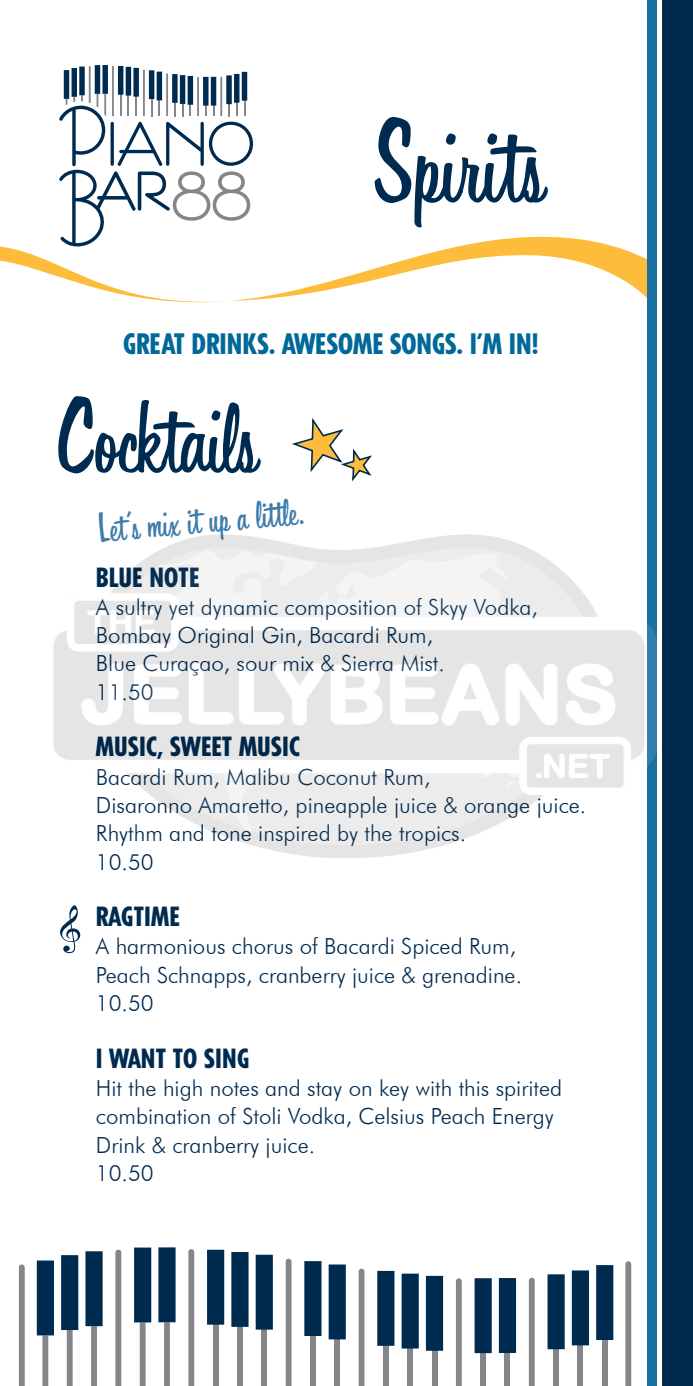
<style>
.page{position:relative;width:693px;height:1386px;background:#fff}
.page>*{position:absolute;margin:0;border:0;box-sizing:border-box;transform-origin:0 0}
.t1{font:112px "Happy Hour JF";color:#002b51}
.t2{font:101.15px "Happy Hour JF";letter-spacing:-.01em;color:#002b51}
.t3{font:38.32px "Happy Hour JF";color:#3e7daa}
.t4{font:800 condensed 28px "Tempo Std";color:#00699a}
.t5{font:800 condensed 26.25px "Tempo Std";letter-spacing:.01em;color:#002b51}
.t6{font:300 22.22px/28.3px "Futura BT";color:#002b51}
</style>
<div class="page">
<svg style="left:0;top:235px;width:648px;height:71px"></svg>
<svg style="left:59px;top:65px;width:194px;height:181px"></svg>
<div style="left:662px;top:0;width:31px;height:1386px;background:#002b51"></div>
<div style="left:648px;top:0;width:9px;height:1386px;background:#1a71a0"></div>
<svg style="left:37px;top:1261px;width:17px;height:125px"></svg>
<svg style="left:115px;top:1250px;width:6px;height:136px"></svg>
<svg style="left:188px;top:1249px;width:6px;height:137px"></svg>
<svg style="left:286px;top:1259px;width:6px;height:127px"></svg>
<svg style="left:359px;top:1269px;width:5px;height:117px"></svg>
<svg style="left:456px;top:1278px;width:6px;height:108px"></svg>
<svg style="left:529px;top:1278px;width:6px;height:108px"></svg>
<svg style="left:61px;top:1255px;width:17px;height:131px"></svg>
<svg style="left:85px;top:1251px;width:18px;height:135px"></svg>
<svg style="left:134px;top:1248px;width:17px;height:138px"></svg>
<svg style="left:158px;top:1247px;width:18px;height:139px"></svg>
<div style="left:213px;top:1325px;width:6px;height:61px;background:#84868c"></div>
<svg style="left:207px;top:1250px;width:17px;height:75px"></svg>
<div style="left:237px;top:1327px;width:6px;height:59px;background:#84868c"></div>
<svg style="left:231px;top:1252px;width:18px;height:75px"></svg>
<div style="left:261px;top:1330px;width:6px;height:56px;background:#84868c"></div>
<svg style="left:256px;top:1255px;width:17px;height:75px"></svg>
<div style="left:310px;top:1336px;width:6px;height:50px;background:#84868c"></div>
<svg style="left:304px;top:1261px;width:18px;height:75px"></svg>
<div style="left:334px;top:1339px;width:6px;height:47px;background:#84868c"></div>
<svg style="left:329px;top:1265px;width:17px;height:74px"></svg>
<div style="left:383px;top:1346px;width:6px;height:40px;background:#84868c"></div>
<svg style="left:377px;top:1271px;width:17px;height:75px"></svg>
<div style="left:407px;top:1349px;width:6px;height:37px;background:#84868c"></div>
<svg style="left:402px;top:1274px;width:17px;height:75px"></svg>
<div style="left:432px;top:1351px;width:5px;height:35px;background:#84868c"></div>
<svg style="left:426px;top:1276px;width:17px;height:75px"></svg>
<div style="left:480px;top:1353px;width:6px;height:33px;background:#84868c"></div>
<svg style="left:475px;top:1278px;width:17px;height:75px"></svg>
<div style="left:505px;top:1353px;width:5px;height:33px;background:#84868c"></div>
<svg style="left:499px;top:1278px;width:17px;height:75px"></svg>
<div style="left:553px;top:1349px;width:6px;height:37px;background:#84868c"></div>
<svg style="left:548px;top:1274px;width:17px;height:75px"></svg>
<div style="left:578px;top:1345px;width:5px;height:41px;background:#84868c"></div>
<svg style="left:572px;top:1270px;width:17px;height:75px"></svg>
<div style="left:602px;top:1340px;width:6px;height:46px;background:#84868c"></div>
<svg style="left:596px;top:1265px;width:17px;height:75px"></svg>
<svg style="left:625px;top:1261px;width:6px;height:125px"></svg>
<svg style="left:19px;top:1264px;width:6px;height:122px"></svg>
<img style="left:53px;top:347px;width:604px;height:695px">
<h1 class="t1" style="left:373px;top:92px;width:172px">Spirits</h1>
<p class="t4" style="left:123px;top:327px;width:417px">GREAT DRINKS. AWESOME SONGS. I’M IN!</p>
<h2 class="t2" style="left:57px;top:373px;width:202px">Cocktails</h2>
<h3 class="t3" style="left:96px;top:504px;width:208px;rotate:-5deg">Let’s mix it up a little.</h3>
<p class="t5" style="left:96px;top:560px;width:105px">BLUE NOTE</p>
<p class="t6" style="left:96px;top:593px;width:443px">A sultry yet dynamic composition of Skyy Vodka,<br>Bombay Original Gin, Bacardi Rum,<br>Blue Curaçao, sour mix &amp; Sierra Mist.<br>11.50</p>
<p class="t5" style="left:96px;top:730px;width:205px">MUSIC, SWEET MUSIC</p>
<p class="t6" style="left:96px;top:762px;width:492px">Bacardi Rum, Malibu Coconut Rum,<br>Disaronno Amaretto, pineapple juice &amp; orange juice.<br>Rhythm and tone inspired by the tropics.<br>10.50</p>
<p class="t5" style="left:96px;top:900px;width:85px">RAGTIME</p>
<p class="t6" style="left:96px;top:932px;width:428px">A harmonious chorus of Bacardi Spiced Rum,<br>Peach Schnapps, cranberry juice &amp; grenadine.<br>10.50</p>
<p class="t5" style="left:96px;top:1042px;width:155px">I WANT TO SING</p>
<p class="t6" style="left:96px;top:1074px;width:468px">Hit the high notes and stay on key with this spirited combination of Stoli Vodka, Celsius Peach Energy<br>Drink &amp; cranberry juice.<br>10.50</p>
</div>
